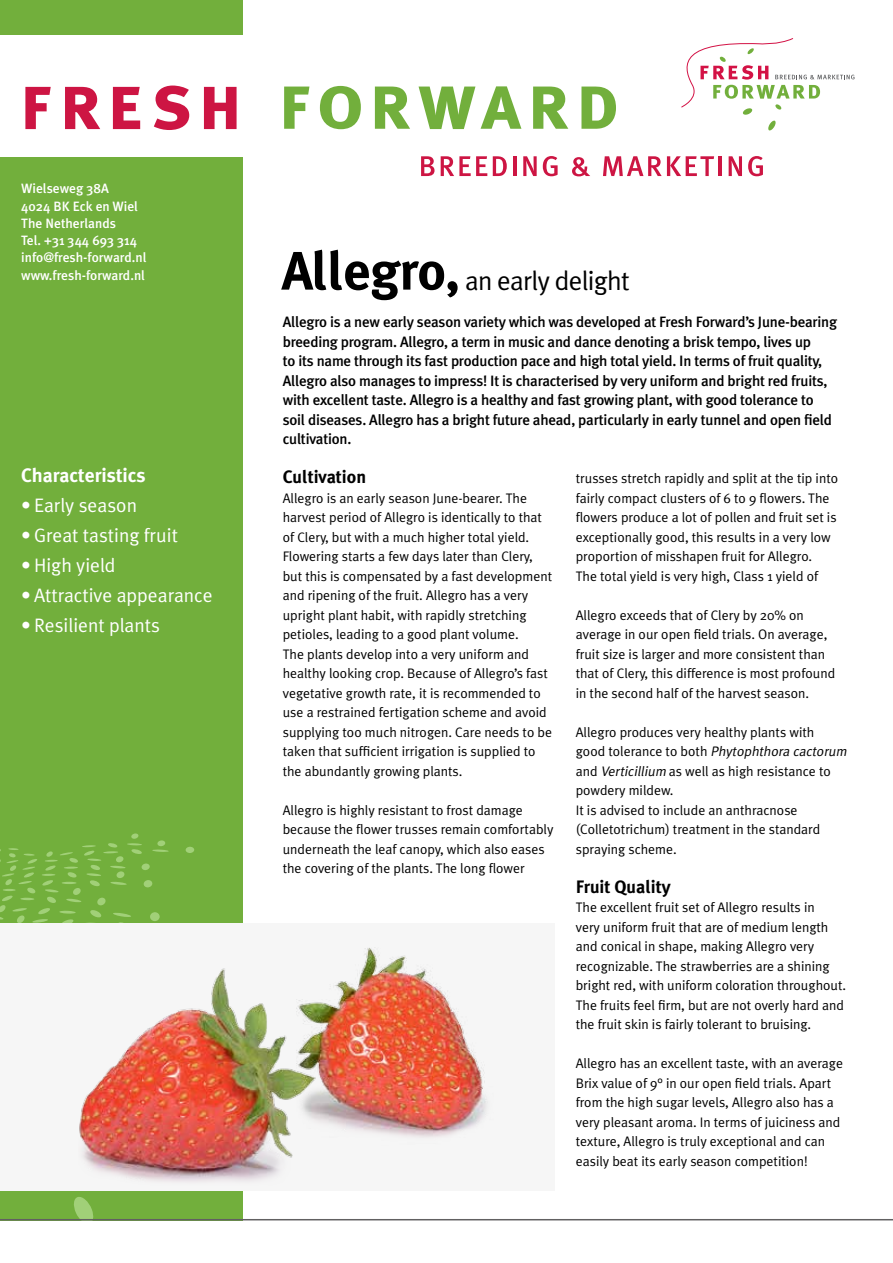
<style>
.page{position:relative;width:893px;height:1263px;background:#fff}
.page>*{position:absolute;margin:0;border:0;box-sizing:border-box;transform-origin:0 0}
.t1{font:27px "Meta Plus Normal";letter-spacing:-.025em;color:#000}
.t2{font:19.5px "Meta Plus Normal";color:#fff}
.t3{font:700 19.5px "Meta Plus";color:#fff}
.t4{font:700 18px "Meta Plus";color:#000}
.t5{font:500 15px/19.5px "Meta Plus";letter-spacing:-.015em;color:#000}
.t6{font:13.8px/19.5px "Meta Plus Normal";color:#000}
.t7{font:500 13.5px/17.2px "Meta Plus";color:#fff}
.s1{font-family:"Meta Plus";font-weight:700;font-size:54px}
.s2{font-style:italic}
</style>
<div class="page">
<svg style="left:25px;top:87px;width:26px;height:43px"></svg>
<svg style="left:65px;top:87px;width:35px;height:43px"></svg>
<svg style="left:113px;top:87px;width:27px;height:43px"></svg>
<svg style="left:154px;top:86px;width:35px;height:44px"></svg>
<svg style="left:204px;top:87px;width:33px;height:43px"></svg>
<svg style="left:284px;top:87px;width:25px;height:42px"></svg>
<svg style="left:320px;top:86px;width:41px;height:44px"></svg>
<svg style="left:375px;top:87px;width:35px;height:42px"></svg>
<svg style="left:419px;top:87px;width:56px;height:43px"></svg>
<svg style="left:481px;top:86px;width:40px;height:43px"></svg>
<svg style="left:533px;top:87px;width:35px;height:42px"></svg>
<svg style="left:581px;top:87px;width:35px;height:42px"></svg>
<svg style="left:421px;top:156px;width:13px;height:21px"></svg>
<svg style="left:441px;top:156px;width:46px;height:21px"></svg>
<svg style="left:493px;top:156px;width:14px;height:21px"></svg>
<hr style="left:513px;top:156px;width:3px;height:20px;background:#cd1543">
<svg style="left:523px;top:156px;width:14px;height:21px"></svg>
<svg style="left:543px;top:156px;width:15px;height:21px"></svg>
<svg style="left:572px;top:157px;width:18px;height:20px"></svg>
<svg style="left:603px;top:156px;width:111px;height:21px"></svg>
<hr style="left:718px;top:156px;width:4px;height:20px;background:#cd1543">
<svg style="left:729px;top:156px;width:13px;height:21px"></svg>
<svg style="left:748px;top:156px;width:15px;height:21px"></svg>
<div style="left:0;top:157px;width:242px;height:1063px;background:#72af3c"></div>
<div style="left:131px;top:833px;width:8px;height:6px;background:#a1d078;border-radius:50%"></div>
<div style="left:157px;top:840px;width:8px;height:6px;background:#a1d078;border-radius:50%"></div>
<div style="left:186px;top:847px;width:8px;height:6px;background:#a1d078;border-radius:50%"></div>
<svg style="left:0;top:843px;width:169px;height:80px"></svg>
<svg style="left:74px;top:1197px;width:20px;height:22px"></svg>
<div style="left:0;top:0;width:242px;height:34px;background:#72af3c"></div>
<hr style="left:0;top:1219px;width:893px;height:1px;background:#616061">
<svg style="left:681px;top:38px;width:173px;height:92px"></svg>
<div style="left:0;top:923px;width:555px;height:268px;background:#f6f6f6"></div>
<img style="left:79px;top:968px;width:217px;height:214px">
<img style="left:296px;top:947px;width:191px;height:191px">
<p class="t7" style="left:21px;top:180px;width:127px">Wielseweg 38A<br>4024 BK Eck en Wiel<br>The Netherlands<br>Tel. +31 344 693 314 info@fresh-forward.nl www.fresh-forward.nl</p>
<h2 class="t3" style="left:21px;top:464px;width:126px">Characteristics</h2>
<h2 class="t2" style="left:21px;top:494px;width:117px">• Early season</h2>
<h2 class="t2" style="left:21px;top:524px;width:158px">•Great tasting fruit</h2>
<h2 class="t2" style="left:21px;top:554px;width:96px">•High yield</h2>
<h2 class="t2" style="left:21px;top:584px;width:193px">• Attractive appearance</h2>
<h2 class="t2" style="left:21px;top:614px;width:140px">• Resilient plants</h2>
<h1 class="t1" style="left:282px;top:265px;width:350px"><span class="s1">Allegro,</span> an early delight</h1>
<p class="t5" style="left:283px;top:312px;width:556px">Allegro is a new early season variety which was developed at Fresh Forward’s June-bearing breeding program. Allegro, a term in music and dance denoting a brisk tempo, lives up<br>to its name through its fast production pace and high total yield. In terms of fruit quality, Allegro also manages to impress! It is characterised by very uniform and bright red fruits, with excellent taste. Allegro is a healthy and fast growing plant, with good tolerance to soil diseases. Allegro has a bright future ahead, particularly in early tunnel and open field cultivation.</p>
<h3 class="t4" style="left:283px;top:466px;width:85px">Cultivation</h3>
<p class="t6" style="left:283px;top:488px;width:271px">Allegro is an early season June-bearer. The harvest period of Allegro is identically to that of Clery, but with a much higher total yield.<br>Flowering starts a few days later than Clery, but this is compensated by a fast development and ripening of the fruit. Allegro has a very upright plant habit, with rapidly stretching petioles, leading to a good plant volume.<br>The plants develop into a very uniform and healthy looking crop. Because of Allegro’s fast vegetative growth rate, it is recommended to use a restrained fertigation scheme and avoid supplying too much nitrogen. Care needs to be taken that sufficient irrigation is supplied to the abundantly growing plants.</p>
<p class="t6" style="left:283px;top:800px;width:272px">Allegro is highly resistant to frost damage because the flower trusses remain comfortably underneath the leaf canopy, which also eases the covering of the plants. The long flower</p>
<p class="t6" style="left:576px;top:468px;width:264px">trusses stretch rapidly and split at the tip into fairly compact clusters of 6 to 9 flowers. The flowers produce a lot of pollen and fruit set is exceptionally good, this results in a very low proportion of misshapen fruit for Allegro.<br>The total yield is very high, Class 1 yield of</p>
<p class="t6" style="left:576px;top:605px;width:261px">Allegro exceeds that of Clery by 20% on average in our open field trials. On average, fruit size is larger and more consistent than that of Clery, this difference is most profound in the second half of the harvest season.</p>
<p class="t6" style="left:576px;top:722px;width:275px">Allegro produces very healthy plants with<br>go o d t o l e ra n c e t o b o t h <span class="s2">Phytophthora cactorum </span>and <span class="s2">Verticillium</span> as well as high resistance to powdery mildew.<br>It is advised to include an anthracnose (Colletotrichum) treatment in the standard spraying scheme.</p>
<h3 class="t4" style="left:576px;top:876px;width:97px">Fruit Quality</h3>
<p class="t6" style="left:576px;top:897px;width:272px">The excellent fruit set of Allegro results in<br>very uniform fruit that are of medium length and conical in shape, making Allegro very recognizable. The strawberries are a shining bright red, with uniform coloration throughout.<br>The fruits feel firm, but are not overly hard and the fruit skin is fairly tolerant to bruising.</p>
<p class="t6" style="left:576px;top:1053px;width:269px">Allegro has an excellent taste, with an average Brix value of 9° in our open field trials. Apart from the high sugar levels, Allegro also has a very pleasant aroma. In terms of juiciness and texture, Allegro is truly exceptional and can easily beat its early season competition!</p>
</div>
